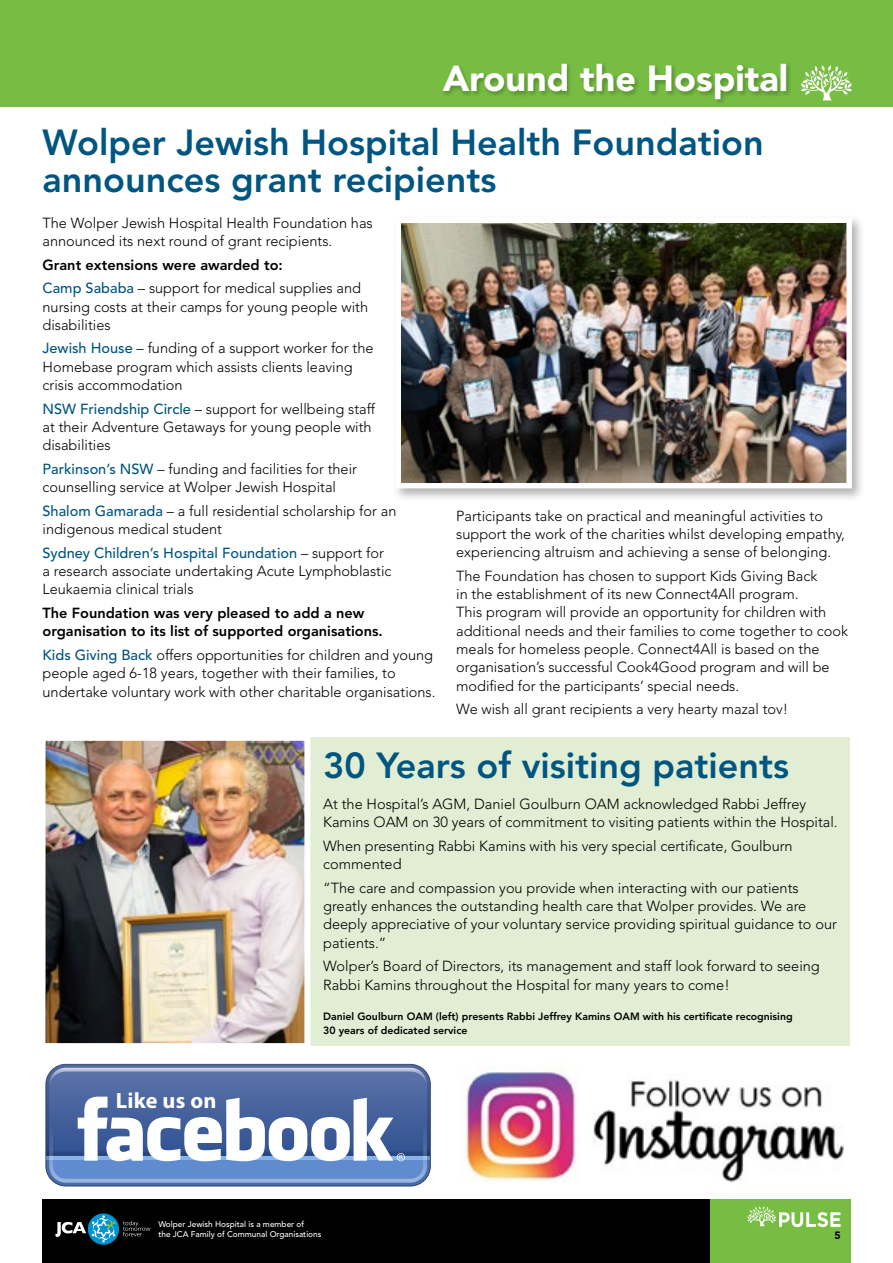
<style>
.page{position:relative;width:893px;height:1263px;background:#fff}
.page>*{position:absolute;margin:0;border:0;box-sizing:border-box;transform-origin:0 0}
.t1{font:800 36px/37.5px "Avenir";color:#005581}
.t2{font:900 36px "Avenir";color:#fff}
.t3{font:700 22.2px "Myriad Pro";letter-spacing:.01em;color:#fff}
.t4{font:300 14.55px/18.3px "Avenir";color:#000}
.t5{font:800 14.55px/23.5px "Avenir";color:#000}
.t6{font:800 10.5px/13.5px "Avenir";color:#000}
.t7{font:900 10.5px "Avenir";color:#000}
.t8{font:500 8.25px/9.9px "Avenir";color:#fff}
.s1{font-weight:500;color:#005581}
.s2{font-weight:300}
</style>
<div class="page">
<div style="left:43px;top:1199px;width:807px;height:64px;background:#000"></div>
<svg style="left:88px;top:1213px;width:31px;height:32px"></svg>
<svg style="left:55px;top:1215px;width:61px;height:27px"></svg>
<svg style="left:123px;top:1221px;width:27px;height:15px"></svg>
<div style="left:710px;top:1199px;width:140px;height:64px;background:#77bd43"></div>
<hr style="left:0;top:0;width:1px;height:106px;background:#77bd43">
<div style="left:1px;top:0;width:892px;height:106px;background:#77bd43"></div>
<svg style="left:801px;top:65px;width:51px;height:35px"></svg>
<svg style="left:747px;top:1206px;width:94px;height:21px"></svg>
<div style="left:42px;top:738px;width:808px;height:308px;background:#e1eed4"></div>
<div style="left:441px;top:62px;width:351px;height:42px;background:#000;opacity:.25"></div>
<img style="left:459px;top:1072px;width:385px;height:111px">
<svg style="left:45px;top:1064px;width:386px;height:122px;background:#60749d"></svg>
<svg style="left:46px;top:1068px;width:384px;height:117px"></svg>
<div style="left:393px;top:215px;width:472px;height:286px;background:#000;opacity:.3"></div>
<img style="left:402px;top:224px;width:444px;height:258px">
<div style="left:396px;top:218px;width:456px;height:270px;border:5px solid #fff"></div>
<img style="left:47px;top:742px;width:256px;height:300px">
<div style="left:40px;top:735px;width:270px;height:314px;border:6px solid #fff"></div>
<h1 class="t2" style="left:443px;top:57px;width:347px">Around the Hospital</h1>
<h1 class="t1" style="left:43px;top:124px;width:723px">Wolper Jewish Hospital Health Foundation announces grant recipients</h1>
<p class="t4" style="left:43px;top:214px;width:332px">The Wolper Jewish Hospital Health Foundation has announced its next round of grant recipients.</p>
<p class="t5" style="left:43px;top:253px;width:320px">Grant extensions were awarded to:<br><span class="s1">Camp Sababa</span> <span class="s2">– support for medical supplies and</span></p>
<p class="t4" style="left:43px;top:297px;width:327px">nursing costs at their camps for young people with disabilities</p>
<p class="t4" style="left:43px;top:339px;width:333px"><span class="s1">Jewish House</span> – funding of a support worker for the<br>Homebase program which assists clients leaving crisis accommodation</p>
<p class="t4" style="left:43px;top:399px;width:334px"><span class="s1">NSW Friendship Circle</span> – support for wellbeing staff at their Adventure Getaways for young people with disabilities</p>
<p class="t4" style="left:43px;top:460px;width:316px"><span class="s1">Parkinson’s NSW</span> – funding and facilities for their counselling service at Wolper Jewish Hospital</p>
<p class="t4" style="left:43px;top:502px;width:355px"><span class="s1">Shalom Gamarada</span> – a full residential scholarship for an indigenous medical student</p>
<p class="t4" style="left:43px;top:544px;width:351px"><span class="s1">Sydney Children’s Hospital Foundation</span> – support for a research associate undertaking Acute Lymphoblastic<br>Leukaemia clinical trials</p>
<p class="t5" style="left:43px;top:604px;width:342px;line-height:18.3px">The Foundation was very pleased to add a new organisation to its list of supported organisations.</p>
<p class="t4" style="left:43px;top:646px;width:395px"><span class="s1">Kids Giving Back</span> offers opportunities for children and young people aged 6-18 years, together with their families, to undertake voluntary work with other charitable organisations.</p>
<p class="t4" style="left:456px;top:506px;width:390px">Participants take on practical and meaningful activities to support the work of the charities whilst developing empathy, experiencing altruism and achieving a sense of belonging.</p>
<p class="t4" style="left:456px;top:567px;width:393px">The Foundation has chosen to support Kids Giving Back<br>in the establishment of its new Connect4All program.<br>This program will provide an opportunity for children with additional needs and their families to come together to cook meals for homeless people. Connect4All is based on the organisation’s successful Cook4Good program and will be modified for the participants’ special needs.</p>
<p class="t4" style="left:456px;top:700px;width:334px">We wish all grant recipients a very hearty mazal tov!</p>
<h1 class="t1" style="left:323px;top:747px;width:468px">30 Years of visiting patients</h1>
<p class="t4" style="left:323px;top:795px;width:516px">At the Hospital’s AGM, Daniel Goulburn OAM acknowledged Rabbi Jeffrey<br>Kamins OAM on 30 years of commitment to visiting patients within the Hospital.</p>
<p class="t4" style="left:323px;top:837px;width:471px">When presenting Rabbi Kamins with his very special certificate, Goulburn commented</p>
<p class="t4" style="left:323px;top:879px;width:515px">“The care and compassion you provide when interacting with our patients greatly enhances the outstanding health care that Wolper provides. We are deeply appreciative of your voluntary service providing spiritual guidance to our patients.”</p>
<p class="t4" style="left:323px;top:957px;width:498px">Wolper’s Board of Directors, its management and staff look forward to seeing<br>Rabbi Kamins throughout the Hospital for many years to come!</p>
<h2 class="t3" style="left:116px;top:1086px;width:102px">Like us on</h2>
<p class="t6" style="left:323px;top:1010px;width:471px">Daniel Goulburn OAM (left) presents Rabbi Jeffrey Kamins OAM with his certificate recognising<br>30 years of dedicated service</p>
<p class="t8" style="left:158px;top:1220px;width:165px">Wolper Jewish Hospital is a member of<br>the JCA Family of Communal Organisations</p>
<p class="t7" style="left:834px;top:1229px;width:8px">5</p>
</div>
